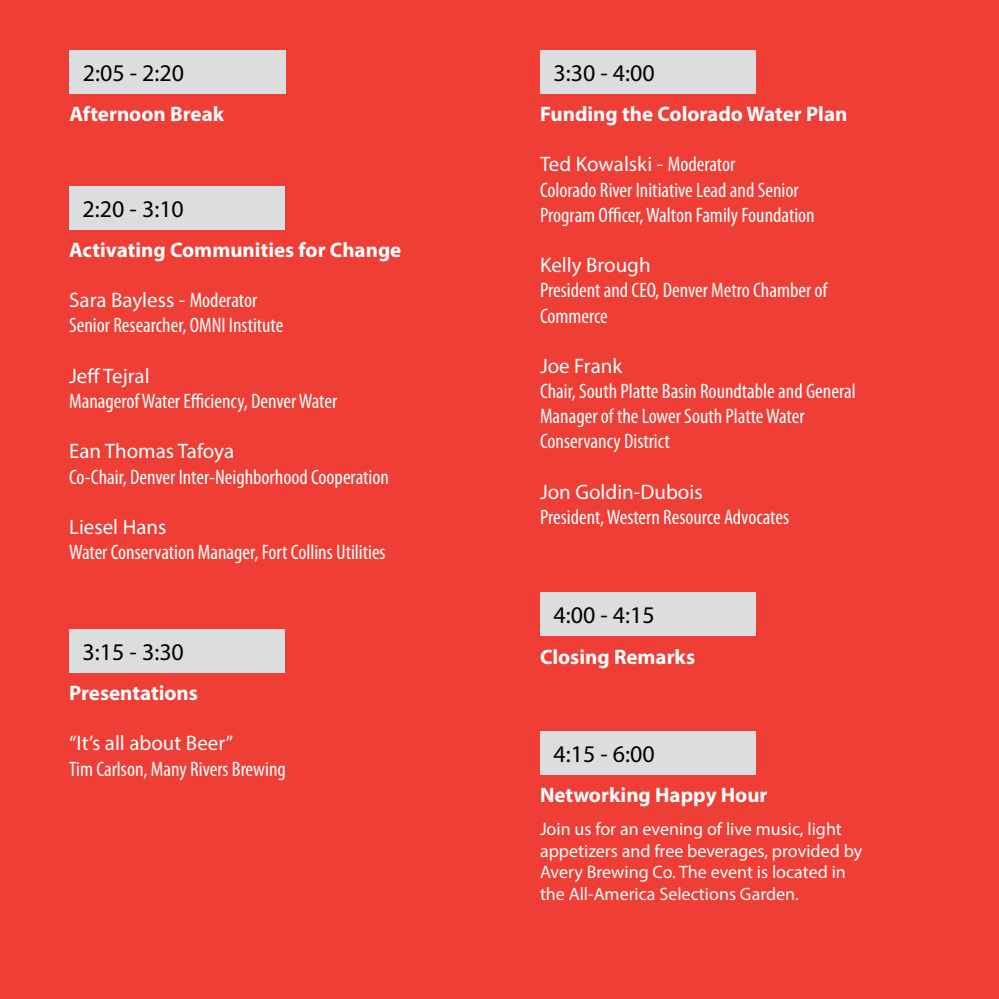
<style>
.page{position:relative;width:999px;height:999px;background:#ee3e35}
.page>*{position:absolute;margin:0;border:0;box-sizing:border-box;transform-origin:0 0}
.t1{font:24px "Myriad Pro";color:#000}
.t2{font:condensed 21px "Myriad Pro";color:#fff}
.t3{font:21px "Myriad Pro";color:#fff}
.t4{font:700 21px "Myriad Pro";color:#fff}
.t5{font:18px "Myriad Pro";color:#fff}
.s1{font-stretch:condensed}
</style>
<div class="page">
<div style="left:540px;top:593px;width:216px;height:43px;background:#dcdddf"></div>
<div style="left:540px;top:731px;width:216px;height:43px;background:#dcdddf"></div>
<div style="left:69px;top:50px;width:216px;height:43px;background:#dcdddf"></div>
<div style="left:69px;top:629px;width:216px;height:44px;background:#dcdddf"></div>
<div style="left:540px;top:50px;width:216px;height:43px;background:#dcdddf"></div>
<div style="left:69px;top:186px;width:216px;height:43px;background:#dcdddf"></div>
<p class="t1" style="left:83px;top:58px;width:103px">2:05 - 2:20</p>
<p class="t4" style="left:69px;top:100px;width:156px">Afternoon Break</p>
<p class="t1" style="left:83px;top:194px;width:103px">2:20 - 3:10</p>
<p class="t4" style="left:69px;top:236px;width:334px">Activating Communities for Change</p>
<p class="t3" style="left:69px;top:287px;width:190px">Sara Bayless - <span class="s1">Moderator</span></p>
<p class="t2" style="left:69px;top:313px;width:216px">Senior Researcher, OMNI Institute</p>
<p class="t3" style="left:69px;top:363px;width:82px">Jeff Tejral</p>
<p class="t2" style="left:69px;top:388px;width:270px">Managerof Water Efficiency, Denver Water</p>
<p class="t3" style="left:69px;top:438px;width:167px">Ean Thomas Tafoya</p>
<p class="t2" style="left:69px;top:464px;width:321px">Co-Chair, Denver Inter-Neighborhood Cooperation</p>
<p class="t3" style="left:69px;top:514px;width:99px">Liesel Hans</p>
<p class="t2" style="left:69px;top:540px;width:318px">Water Conservation Manager, Fort Collins Utilities</p>
<p class="t1" style="left:83px;top:637px;width:103px">3:15 - 3:30</p>
<p class="t4" style="left:69px;top:679px;width:130px">Presentations</p>
<p class="t3" style="left:69px;top:730px;width:166px">“It’s all about Beer”</p>
<p class="t2" style="left:69px;top:756px;width:218px">Tim Carlson, Many Rivers Brewing</p>
<p class="t1" style="left:554px;top:58px;width:103px">3:30 - 4:00</p>
<p class="t4" style="left:540px;top:100px;width:309px">Funding the Colorado Water Plan</p>
<p class="t3" style="left:540px;top:151px;width:197px">Ted Kowalski - <span class="s1">Moderator</span></p>
<p class="t2" style="left:540px;top:177px;width:260px">Colorado River Initiative Lead and Senior</p>
<p class="t2" style="left:540px;top:202px;width:276px">Program Officer, Walton Family Foundation</p>
<p class="t3" style="left:540px;top:252px;width:112px">Kelly Brough</p>
<p class="t2" style="left:540px;top:278px;width:289px">President and CEO, Denver Metro Chamber of</p>
<p class="t2" style="left:540px;top:303px;width:69px">Commerce</p>
<p class="t3" style="left:540px;top:353px;width:84px">Joe Frank</p>
<p class="t2" style="left:540px;top:378px;width:317px">Chair, South Platte Basin Roundtable and General</p>
<p class="t2" style="left:540px;top:404px;width:266px">Manager of the Lower South Platte Water</p>
<p class="t2" style="left:540px;top:429px;width:131px">Conservancy District</p>
<p class="t3" style="left:540px;top:479px;width:164px">Jon Goldin-Dubois</p>
<p class="t2" style="left:540px;top:504px;width:251px">President, Western Resource Advocates</p>
<p class="t1" style="left:554px;top:601px;width:103px">4:00 - 4:15</p>
<p class="t4" style="left:540px;top:643px;width:157px">Closing Remarks</p>
<p class="t1" style="left:554px;top:739px;width:103px">4:15 - 6:00</p>
<p class="t4" style="left:540px;top:781px;width:229px">Networking Happy Hour</p>
<p class="t5" style="left:540px;top:818px;width:303px">Join us for an evening of live music, light</p>
<p class="t5" style="left:540px;top:840px;width:324px">appetizers and free beverages, provided by</p>
<p class="t5" style="left:540px;top:861px;width:307px">Avery Brewing Co. The event is located in</p>
<p class="t5" style="left:540px;top:883px;width:260px">the All-America Selections Garden.</p>
</div>
